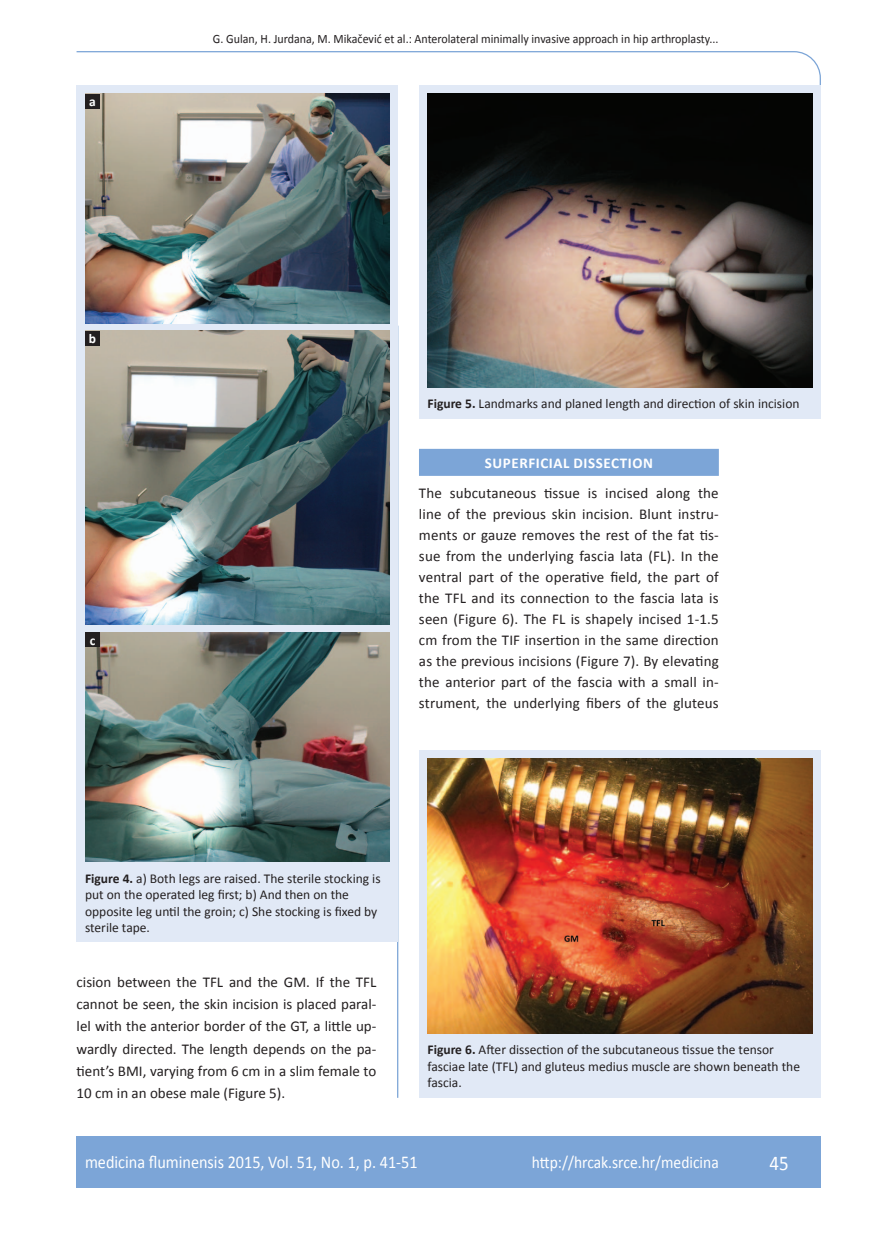
<style>
.page{position:relative;width:872px;height:1234px;background:#fff}
.page>*{position:absolute;margin:0;border:0;box-sizing:border-box;transform-origin:0 0}
.t1{font:21px "Calibri";color:#fff;scale:.9 1}
.t2{font:18px "Calibri";color:#fff;scale:.9 1}
.t3{font:17.25px "Calibri";color:#fff;scale:.9 1}
.t4{font:15px/21px "Calibri";color:#231f20;text-align:justify}
.t5{font:700 15px "Calibri";letter-spacing:.04em;color:#fff}
.t6{font:13.5px/16.5px "Calibri";color:#231f20}
.t7{font:700 13.5px "Calibri";color:#fff}
.t8{font:12.75px "Calibri";color:#231f20;scale:.94 1}
.s1{font-weight:700}
</style>
<div class="page">
<svg style="left:76px;top:51px;width:745px;height:275px"></svg>
<hr style="left:397px;top:325px;width:1px;height:772px;background:#7ca5d7">
<div style="left:77px;top:1135px;width:744px;height:51px;background:#7ca5d7"></div>
<div style="left:419px;top:449px;width:300px;height:27px;background:#7ca5d7"></div>
<div style="left:77px;top:85px;width:321px;height:856px;background:#e1e9f6"></div>
<img style="left:85px;top:93px;width:304px;height:230px">
<img style="left:85px;top:331px;width:304px;height:293px">
<img style="left:85px;top:632px;width:304px;height:229px">
<div style="left:419px;top:85px;width:402px;height:333px;background:#e1e9f6"></div>
<img style="left:427px;top:94px;width:385px;height:293px">
<div style="left:419px;top:750px;width:402px;height:347px;background:#e1e9f6"></div>
<img style="left:427px;top:758px;width:385px;height:275px">
<div style="left:85px;top:94px;width:15px;height:14px;background:#231f20"></div>
<div style="left:85px;top:331px;width:15px;height:15px;background:#231f20"></div>
<div style="left:85px;top:632px;width:15px;height:14px;background:#231f20"></div>
<p class="t7" style="left:89px;top:93px;width:8px">a</p>
<p class="t7" style="left:89px;top:330px;width:9px">b</p>
<p class="t7" style="left:90px;top:631px;width:7px">c</p>
<p class="t8" style="left:213px;top:30px;width:539px">G. Gulan, H. Jurdana, M. Mikačević et al.: Anterolateral minimally invasive approach in hip arthroplasty...</p>
<p class="t6" style="left:427px;top:394px;width:373px"><span class="s1">Figure 5.</span> Landmarks and planed length and direction of skin incision</p>
<p class="t5" style="left:485px;top:453px;width:170px">Superficial dissection</p>
<p class="t4" style="left:419px;top:482px;width:301px">The subcutaneous tissue is incised along the line of the previous skin incision. Blunt instru&shy;ments or gauze removes the rest of the fat tis&shy;sue from the underlying fascia lata (FL). In the ventral part of the operative field, the part of the TFL and its connection to the fascia lata is seen (Figure 6). The FL is shapely incised 1-1.5 cm from the TIF insertion in the same direction as the previous incisions (Figure 7). By elevating the anterior part of the fascia with a small in&shy;strument, the underlying fibers of the gluteus</p>
<p class="t6" style="left:85px;top:869px;width:297px"><span class="s1">Figure 4.</span> a) Both legs are raised. The sterile stocking is put on the operated leg first; b) And then on the opposite leg until the groin; c) She stocking is fixed by sterile tape.</p>
<p class="t4" style="left:77px;top:970px;width:301px;line-height:22.2px">cision between the TFL and the GM. If the TFL cannot be seen, the skin incision is placed paral&shy;lel with the anterior border of the GT, a little up&shy;wardly directed. The length depends on the pa&shy;tient’s BMI, varying from 6 cm in a slim female to 10 cm in an obese male (Figure 5).</p>
<p class="t6" style="left:427px;top:1040px;width:374px"><span class="s1">Figure 6.</span> After dissection of the subcutaneous tissue the tensor fasciae late (TFL) and gluteus medius muscle are shown beneath the fascia.</p>
<p class="t2" style="left:85px;top:1150px;width:371px">medicina fluminensis 2015, Vol. 51, No. 1, p. 41-51</p>
<p class="t3" style="left:532px;top:1151px;width:209px">http://hrcak.srce.hr/medicina</p>
<h1 class="t1" style="left:769px;top:1149px;width:23px">45</h1>
</div>
